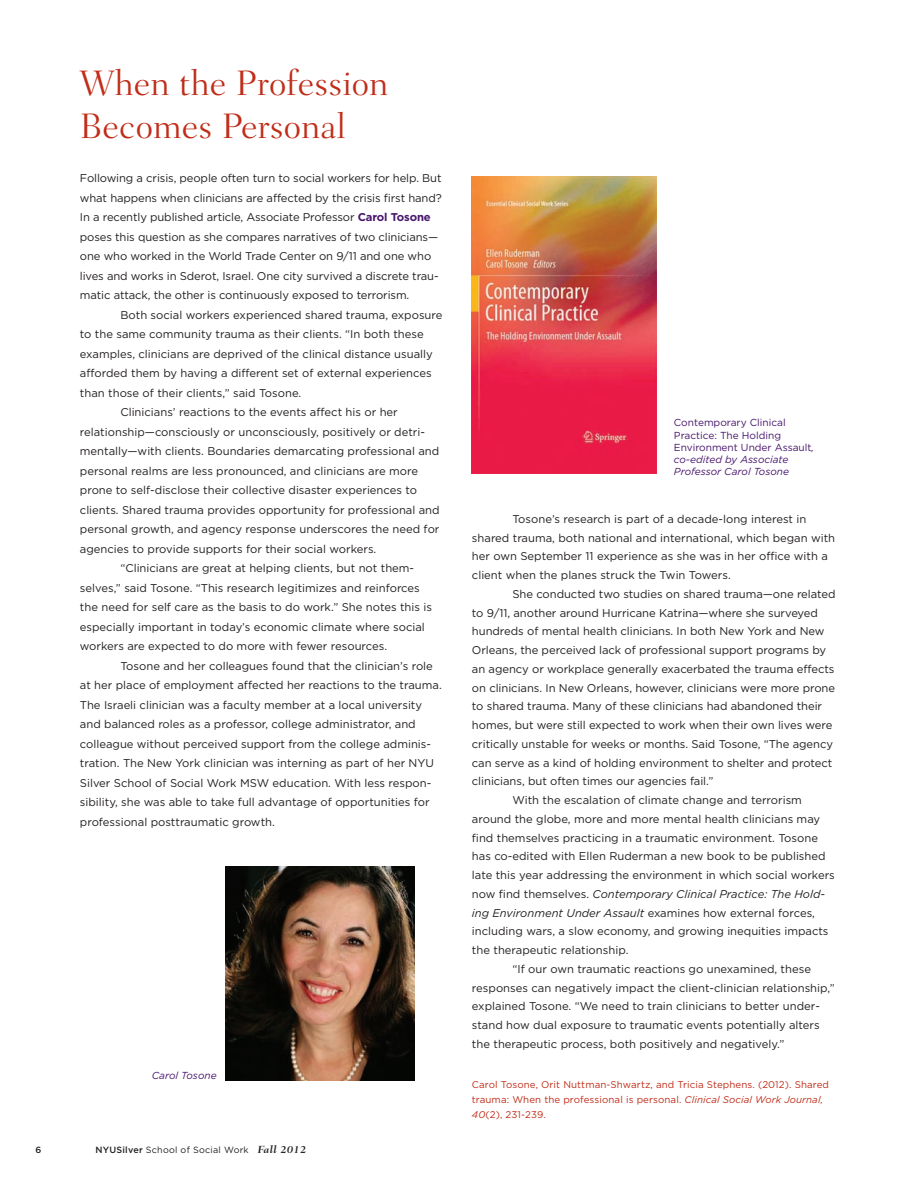
<style>
.page{position:relative;width:918px;height:1188px;background:#fff}
.page>*{position:absolute;margin:0;border:0;box-sizing:border-box;transform-origin:0 0}
.t1{font:300 36px/43.2px "Fairfield LH";color:#c02d19}
.t2{font:11.25px/19.5px "Gotham";color:#231f20}
.t3{font:italic 11.25px "Gotham";color:#231f20}
.t4{font:10.2px/12.1px "Gotham";color:#48166d}
.t5{font:italic 10.2px "Gotham";color:#48166d}
.t6{font:9.75px/15px "Gotham";letter-spacing:.01em;color:#c02d19}
.t7{font:9px "Gotham";letter-spacing:.025em;color:#231f20}
.t8{font:500 9px "Gotham";color:#231f20}
.s1{font-weight:700;color:#48166d}
.s2{font-weight:500}
.s3{font-family:"Fairfield LH";font-weight:700;font-style:italic;font-size:10.5px}
.s4{font-style:italic}
.s5{font-style:normal}
</style>
<div class="page">
<img style="left:472px;top:176px;width:184px;height:297px">
<img style="left:225px;top:867px;width:189px;height:213px">
<h1 class="t1" style="left:80px;top:61px;width:310px">When the Profession<br>Becomes Personal</h1>
<p class="t2" style="left:80px;top:168px;width:363px">Following a crisis, people often turn to social workers for help. But what happens when clinicians are affected by the crisis first hand?<br>In a recently published article, Associate Professor <span class="s1">Carol Tosone </span>poses this question as she compares narratives of two clinicians— one who worked in the World Trade Center on 9/11 and one who lives and works in Sderot, Israel. One city survived a discrete trau&shy;matic attack, the other is continuously exposed to terrorism.</p>
<p class="t2" style="left:120px;top:305px;width:324px">Both social workers experienced shared trauma, exposure</p>
<p class="t2" style="left:80px;top:324px;width:345px">to the same community trauma as their clients. “In both these</p>
<p class="t2" style="left:80px;top:344px;width:354px">examples, clinicians are deprived of the clinical distance usually</p>
<p class="t2" style="left:80px;top:363px;width:353px">afforded them by having a different set of external experiences</p>
<p class="t2" style="left:80px;top:383px;width:223px">than those of their clients,” said Tosone.</p>
<p class="t2" style="left:120px;top:402px;width:279px">Clinicians’ reactions to the events affect his or her</p>
<p class="t2" style="left:80px;top:422px;width:347px">relationship—consciously or unconsciously, positively or detri-</p>
<p class="t2" style="left:80px;top:441px;width:361px">mentally—with clients. Boundaries demarcating professional and</p>
<p class="t2" style="left:80px;top:461px;width:340px">personal realms are less pronounced, and clinicians are more</p>
<p class="t2" style="left:80px;top:480px;width:339px">prone to self-disclose their collective disaster experiences to</p>
<p class="t2" style="left:80px;top:500px;width:361px">clients. Shared trauma provides opportunity for professional and</p>
<p class="t2" style="left:80px;top:519px;width:361px">personal growth, and agency response underscores the need for</p>
<p class="t2" style="left:80px;top:539px;width:298px">agencies to provide supports for their social workers.</p>
<p class="t2" style="left:120px;top:558px;width:295px">“Clinicians are great at helping clients, but not them-</p>
<p class="t2" style="left:80px;top:578px;width:341px">selves,” said Tosone. “This research legitimizes and reinforces</p>
<p class="t2" style="left:80px;top:597px;width:354px">the need for self care as the basis to do work.” She notes this is</p>
<p class="t2" style="left:80px;top:617px;width:346px">especially important in today’s economic climate where social</p>
<p class="t2" style="left:80px;top:636px;width:309px">workers are expected to do more with fewer resources.</p>
<p class="t2" style="left:120px;top:656px;width:314px">Tosone and her colleagues found that the clinician’s role</p>
<p class="t2" style="left:80px;top:675px;width:363px">at her place of employment affected her reactions to the trauma.</p>
<p class="t2" style="left:80px;top:695px;width:344px">The Israeli clinician was a faculty member at a local university</p>
<p class="t2" style="left:80px;top:714px;width:337px">and balanced roles as a professor, college administrator, and</p>
<p class="t2" style="left:80px;top:734px;width:353px">colleague without perceived support from the college adminis-</p>
<p class="t2" style="left:80px;top:753px;width:356px">tration. The New York clinician was interning as part of her NYU</p>
<p class="t2" style="left:80px;top:773px;width:353px">Silver School of Social Work MSW education. With less respon-</p>
<p class="t2" style="left:80px;top:792px;width:351px">sibility, she was able to take full advantage of opportunities for</p>
<p class="t2" style="left:80px;top:812px;width:196px">professional posttraumatic growth.</p>
<p class="t5" style="left:152px;top:1070px;width:66px">Carol Tosone</p>
<p class="t8" style="left:35px;top:1144px;width:7px">6</p>
<p class="t7" style="left:95px;top:1145px;width:212px"><span class="s2">NYUSilver</span> School of Social Work <span class="s3">Fall 2012</span></p>
<p class="t4" style="left:674px;top:417px;width:142px">Contemporary Clinical<br>Practice: The Holding<br>Environment Under Assault<span class="s4">, co-edited by Associate<br>Professor Carol Tosone</span></p>
<p class="t2" style="left:472px;top:509px;width:365px;line-height:18.8px;text-indent:40px">Tosone’s research is part of a decade-long interest in shared trauma, both national and international, which began with her own September 11 experience as she was in her office with a client when the planes struck the Twin Towers.</p>
<p class="t2" style="left:512px;top:584px;width:325px">She conducted two studies on shared trauma—one related</p>
<p class="t2" style="left:472px;top:603px;width:348px">to 9/11, another around Hurricane Katrina—where she surveyed</p>
<p class="t2" style="left:472px;top:621px;width:354px">hundreds of mental health clinicians. In both New York and New</p>
<p class="t2" style="left:472px;top:640px;width:356px">Orleans, the perceived lack of professional support programs by</p>
<p class="t2" style="left:472px;top:659px;width:364px">an agency or workplace generally exacerbated the trauma effects</p>
<p class="t2" style="left:472px;top:678px;width:365px">on clinicians. In New Orleans, however, clinicians were more prone</p>
<p class="t2" style="left:472px;top:696px;width:352px">to shared trauma. Many of these clinicians had abandoned their</p>
<p class="t2" style="left:472px;top:715px;width:362px">homes, but were still expected to work when their own lives were</p>
<p class="t2" style="left:472px;top:734px;width:363px">critically unstable for weeks or months. Said Tosone, “The agency</p>
<p class="t2" style="left:472px;top:753px;width:362px">can serve as a kind of holding environment to shelter and protect</p>
<p class="t2" style="left:472px;top:771px;width:243px">clinicians, but often times our agencies fail.”</p>
<p class="t2" style="left:512px;top:790px;width:291px">With the escalation of climate change and terrorism</p>
<p class="t2" style="left:472px;top:809px;width:350px">around the globe, more and more mental health clinicians may</p>
<p class="t2" style="left:472px;top:828px;width:348px">find themselves practicing in a traumatic environment. Tosone</p>
<p class="t2" style="left:472px;top:846px;width:355px">has co-edited with Ellen Ruderman a new book to be published</p>
<p class="t2" style="left:472px;top:865px;width:364px">late this year addressing the environment in which social workers</p>
<p class="t3" style="left:472px;top:888px;width:355px"><span class="s5">now find themselves.</span> Contemporary Clinical Practice: The Hold-</p>
<p class="t3" style="left:472px;top:906px;width:345px">ing Environment Under Assault <span class="s5">examines how external forces,</span></p>
<p class="t2" style="left:472px;top:921px;width:358px">including wars, a slow economy, and growing inequities impacts</p>
<p class="t2" style="left:472px;top:940px;width:158px">the therapeutic relationship.</p>
<p class="t2" style="left:512px;top:959px;width:300px">“If our own traumatic reactions go unexamined, these</p>
<p class="t2" style="left:472px;top:978px;width:364px">responses can negatively impact the client-clinician relationship,”</p>
<p class="t2" style="left:472px;top:996px;width:350px">explained Tosone. “We need to train clinicians to better under-</p>
<p class="t2" style="left:472px;top:1015px;width:349px">stand how dual exposure to traumatic events potentially alters</p>
<p class="t2" style="left:472px;top:1034px;width:314px">the therapeutic process, both positively and negatively.”</p>
<p class="t6" style="left:472px;top:1077px;width:359px">Carol Tosone, Orit Nuttman-Shwartz, and Tricia Stephens. (2012). Shared trauma: When the professional is personal. <span class="s4">Clinical Social Work Journal,<br>40</span>(2), 231-239.</p>
</div>
